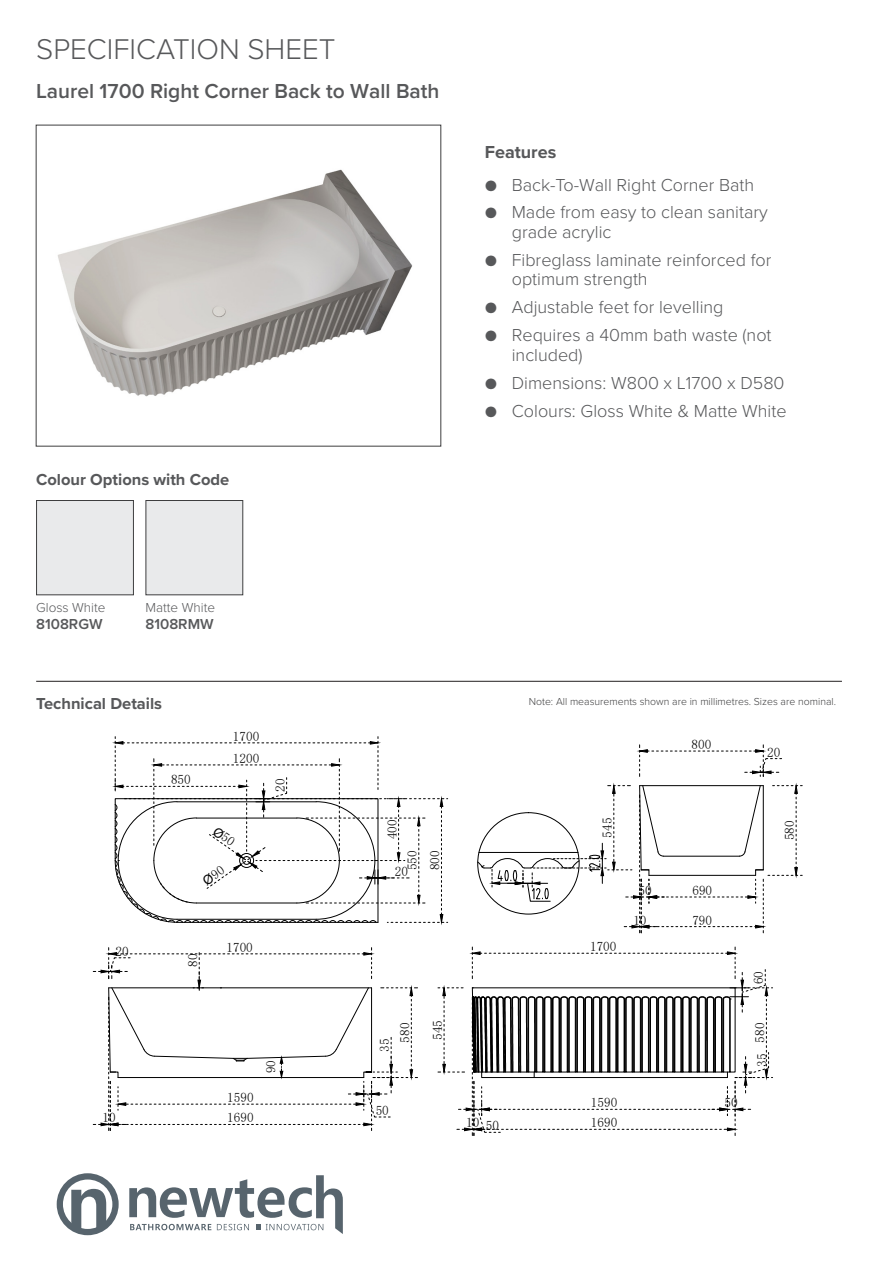
<style>
.page{position:relative;width:893px;height:1263px;background:#fff}
.page>*{position:absolute;margin:0;border:0;box-sizing:border-box;transform-origin:0 0}
.t1{font:300 29.55px "Proxima Nova";color:#57585a}
.t2{font:600 21px "Proxima Nova";color:#57585a}
.t3{font:300 18px/19.4px "Proxima Nova";color:#57585a}
.t4{font:700 18px "Proxima Nova";color:#57585a}
.t5{font:700 16.5px "Proxima Nova";color:#57585a}
.t6{font:600 15px "Proxima Nova";color:#57585a}
.t7{font:300 13.5px "Proxima Nova";color:#57585a}
.t8{font:13.2px/22.6px "Sim Sun";color:#000}
.t9{font:13.05px "Sim Sun";color:#000}
.t10{font:300 10.5px "Proxima Nova";color:#3e3e3f}
</style>
<div class="page">
<div style="left:57px;top:1173px;width:62px;height:62px;border:6px solid #57646d;border-radius:50%"></div>
<svg style="left:71px;top:1189px;width:35px;height:43px"></svg>
<svg style="left:129px;top:1175px;width:214px;height:59px"></svg>
<hr style="left:36px;top:681px;width:806px;height:1px;background:#231f20">
<div style="left:146px;top:500px;width:97px;height:95px;background:#e9eaeb;border:1px solid #3e3e3f"></div>
<div style="left:36px;top:500px;width:98px;height:95px;background:#e9eaeb;border:1px solid #3e3e3f"></div>
<img style="left:57px;top:169px;width:356px;height:228px">
<svg style="left:639px;top:745px;width:143px;height:31px"></svg>
<svg style="left:477px;top:785px;width:325px;height:148px"></svg>
<svg style="left:438px;top:947px;width:335px;height:188px"></svg>
<svg style="left:93px;top:948px;width:325px;height:182px"></svg>
<svg style="left:114px;top:737px;width:334px;height:186px"></svg>
<p class="t1" style="left:36px;top:28px;width:301px">SPECIFICATION SHEET</p>
<p class="t2" style="left:36px;top:75px;width:405px">Laurel 1700 Right Corner Back to Wall Bath</p>
<p class="t5" style="left:36px;top:467px;width:195px">Colour Options with Code</p>
<p class="t4" style="left:485px;top:138px;width:73px">Features</p>
<p class="t3" style="left:485px;top:174px;width:271px">● Back-To-Wall Right Corner Bath</p>
<p class="t3" style="left:512px;top:202px;width:258px;text-indent:-27px">● Made from easy to clean sanitary grade acrylic</p>
<p class="t3" style="left:512px;top:249px;width:261px;text-indent:-27px">● Fibreglass laminate reinforced for optimum strength</p>
<p class="t3" style="left:485px;top:296px;width:240px">● Adjustable feet for levelling</p>
<p class="t3" style="left:512px;top:324px;width:261px;text-indent:-27px">● Requires a 40mm bath waste (not included)</p>
<p class="t3" style="left:485px;top:372px;width:301px">● Dimensions: W800 x L1700 x D580</p>
<p class="t3" style="left:485px;top:400px;width:303px">● Colours: Gloss White &amp; Matte White</p>
<p class="t7" style="left:36px;top:597px;width:71px">Gloss White</p>
<p class="t6" style="left:36px;top:613px;width:68px">8108RGW</p>
<p class="t7" style="left:146px;top:597px;width:71px">Matte White</p>
<p class="t6" style="left:146px;top:613px;width:70px">8108RMW</p>
<p class="t5" style="left:36px;top:692px;width:127px">Technical Details</p>
<p class="t8" style="left:171px;top:768px;width:21px">850</p>
<p class="t8" style="left:233px;top:725px;width:28px">1700</p>
<p class="t8" style="left:233px;top:747px;width:28px">1200</p>
<p class="t8" style="left:269px;top:792px;width:15px;rotate:-90deg">20</p>
<p class="t8" style="left:116px;top:940px;width:15px">20</p>
<p class="t8" style="left:102px;top:1106px;width:15px">10</p>
<p class="t8" style="left:181px;top:967px;width:15px;rotate:-90deg">80</p>
<p class="t8" style="left:227px;top:936px;width:28px">1700</p>
<p class="t8" style="left:227px;top:1086px;width:28px">1590</p>
<p class="t8" style="left:227px;top:1106px;width:28px">1690</p>
<p class="t9" style="left:264px;top:1073px;width:15px;rotate:-90deg">90</p>
<p class="t8" style="left:381px;top:839px;width:21px;rotate:-90deg">400</p>
<p class="t8" style="left:401px;top:870px;width:21px;rotate:-90deg">550<br>800</p>
<p class="t8" style="left:395px;top:860px;width:15px">20</p>
<p class="t8" style="left:373px;top:1052px;width:15px;rotate:-90deg">35</p>
<p class="t8" style="left:393px;top:1042px;width:21px;rotate:-90deg">580</p>
<p class="t8" style="left:376px;top:1099px;width:15px">50</p>
<p class="t8" style="left:426px;top:1040px;width:21px;rotate:-90deg">545</p>
<p class="t8" style="left:466px;top:1113px;width:34px">10 50</p>
<p class="t10" style="left:529px;top:693px;width:309px">Note: All measurements shown are in millimetres. Sizes are nominal.</p>
<p class="t8" style="left:692px;top:733px;width:21px">800</p>
<p class="t8" style="left:767px;top:740px;width:15px">20</p>
<p class="t8" style="left:596px;top:838px;width:21px;rotate:-90deg">545</p>
<p class="t8" style="left:778px;top:840px;width:21px;rotate:-90deg">580</p>
<p class="t8" style="left:590px;top:935px;width:28px">1700</p>
<p class="t8" style="left:638px;top:879px;width:15px">50</p>
<p class="t8" style="left:692px;top:879px;width:21px">690</p>
<p class="t8" style="left:692px;top:909px;width:21px">790</p>
<p class="t8" style="left:633px;top:909px;width:15px">10</p>
<p class="t8" style="left:591px;top:1091px;width:28px">1590</p>
<p class="t8" style="left:725px;top:1091px;width:15px">50</p>
<p class="t8" style="left:591px;top:1111px;width:28px">1690</p>
<p class="t8" style="left:747px;top:984px;width:15px;rotate:-90deg">60</p>
<p class="t8" style="left:748px;top:1042px;width:21px;rotate:-90deg">580</p>
<p class="t8" style="left:750px;top:1067px;width:15px;rotate:-90deg">35</p>
</div>
